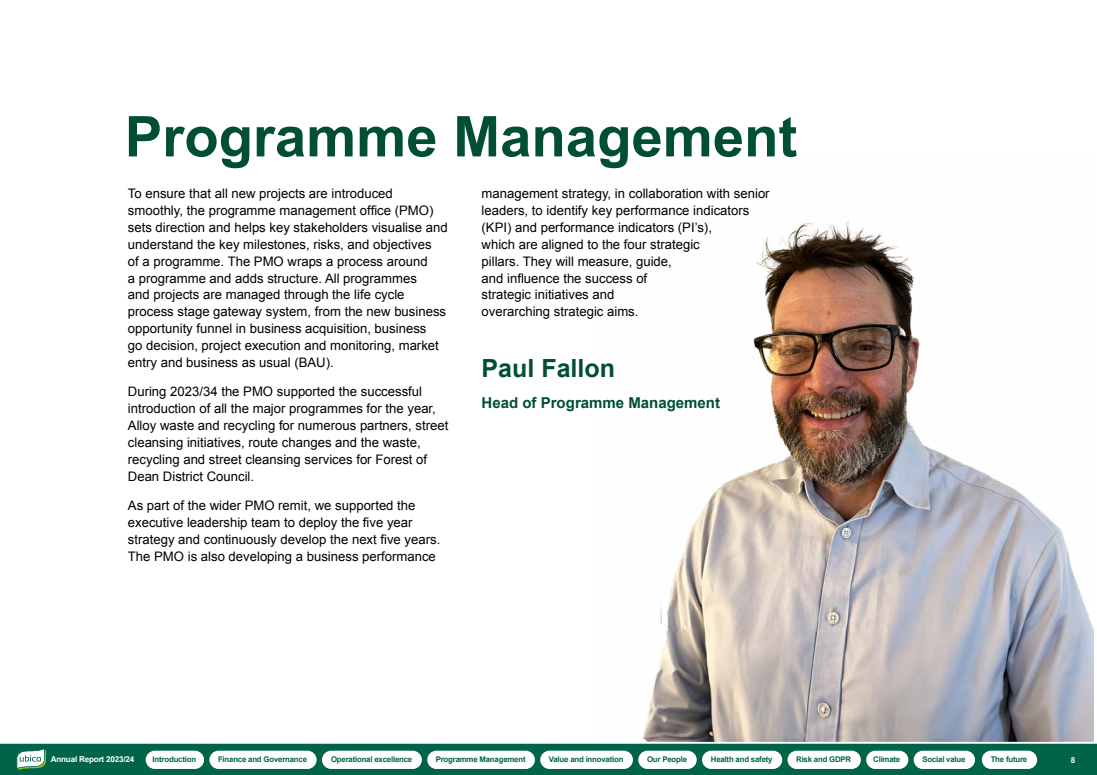
<style>
.page{position:relative;width:1097px;height:775px;background:#fff}
.page>*{position:absolute;margin:0;border:0;box-sizing:border-box;transform-origin:0 0}
.H1_Dark{font:700 56.25px "Arial";color:#004f35}
.t1{font:700 25px "Arial";color:#004f35}
.t2{font:700 15px "Arial";color:#004f35}
.t3{font:13.12px/16.9px "Arial";color:#000}
.t4{font:700 8.12px "Arial";letter-spacing:-.025em;color:#fff}
.t5{font:700 7.81px "Arial";letter-spacing:-.025em;color:#006548}
</style>
<div class="page">
<img style="left:642px;top:219px;width:451px;height:522px">
<svg style="left:0;top:741px;width:1096px;height:34px;background:#247a61"></svg>
<svg style="left:16px;top:748px;width:30px;height:22px"></svg>
<div style="left:146px;top:751px;width:58px;height:18px;background:#fff;border-radius:9px"></div>
<div style="left:209px;top:751px;width:107px;height:18px;background:#fff;border-radius:9px"></div>
<div style="left:322px;top:751px;width:100px;height:18px;background:#fff;border-radius:9px"></div>
<div style="left:427px;top:751px;width:108px;height:18px;background:#fff;border-radius:9px"></div>
<div style="left:540px;top:751px;width:93px;height:18px;background:#fff;border-radius:9px"></div>
<div style="left:638px;top:751px;width:58px;height:18px;background:#fff;border-radius:9px"></div>
<div style="left:702px;top:751px;width:80px;height:18px;background:#fff;border-radius:9px"></div>
<div style="left:787px;top:751px;width:73px;height:18px;background:#fff;border-radius:9px"></div>
<div style="left:866px;top:751px;width:42px;height:18px;background:#fff;border-radius:9px"></div>
<div style="left:913px;top:751px;width:61px;height:18px;background:#fff;border-radius:9px"></div>
<div style="left:981px;top:751px;width:55px;height:18px;background:#fff;border-radius:9px"></div>
<h1 class="H1_Dark" style="left:125px;top:100px;width:674px">Programme Management</h1>
<p class="t3" style="left:128px;top:185px;width:321px">To ensure that all new projects are introduced smoothly, the programme management office (PMO) sets direction and helps key stakeholders visualise and understand the key milestones, risks, and objectives<br>of a programme. The PMO wraps a process around<br>a programme and adds structure. All programmes<br>and projects are managed through the life cycle process stage gateway system, from the new business opportunity funnel in business acquisition, business<br>go decision, project execution and monitoring, market entry and business as usual (BAU).</p>
<p class="t3" style="left:128px;top:383px;width:322px">During 2023/34 the PMO supported the successful introduction of all the major programmes for the year, Alloy waste and recycling for numerous partners, street cleansing initiatives, route changes and the waste, recycling and street cleansing services for Forest of Dean District Council.</p>
<p class="t3" style="left:128px;top:497px;width:314px">As part of the wider PMO remit, we supported the executive leadership team to deploy the five year strategy and continuously develop the next five years.<br>The PMO is also developing a business performance</p>
<p class="t3" style="left:481px;top:185px;width:289px">management strategy, in collaboration with senior leaders, to identify key performance indicators (KPI) and performance indicators (PI’s),<br>which are aligned to the four strategic<br>pillars. They will measure, guide,<br>and influence the success of<br>strategic initiatives and<br>overarching strategic aims.</p>
<p class="t1" style="left:481px;top:352px;width:135px">Paul Fallon</p>
<p class="t2" style="left:481px;top:393px;width:240px">Head of Programme Management</p>
<p class="t4" style="left:51px;top:754px;width:85px">Annual Report 2023/24</p>
<p class="t5" style="left:153px;top:754px;width:45px">Introduction</p>
<p class="t5" style="left:218px;top:754px;width:90px">Finance and Governance</p>
<p class="t5" style="left:331px;top:754px;width:83px">Operational excellence</p>
<p class="t5" style="left:435px;top:754px;width:91px">Programme Management</p>
<p class="t5" style="left:549px;top:754px;width:76px">Value and innovation</p>
<p class="t5" style="left:647px;top:754px;width:41px">Our People</p>
<p class="t5" style="left:710px;top:754px;width:63px">Health and safety</p>
<p class="t5" style="left:796px;top:754px;width:57px">Risk and GDPR</p>
<p class="t5" style="left:873px;top:754px;width:29px">Climate</p>
<p class="t5" style="left:922px;top:754px;width:45px">Social value</p>
<p class="t5" style="left:990px;top:754px;width:38px">The future</p>
<p class="t4" style="left:1070px;top:755px;width:6px">8</p>
</div>
